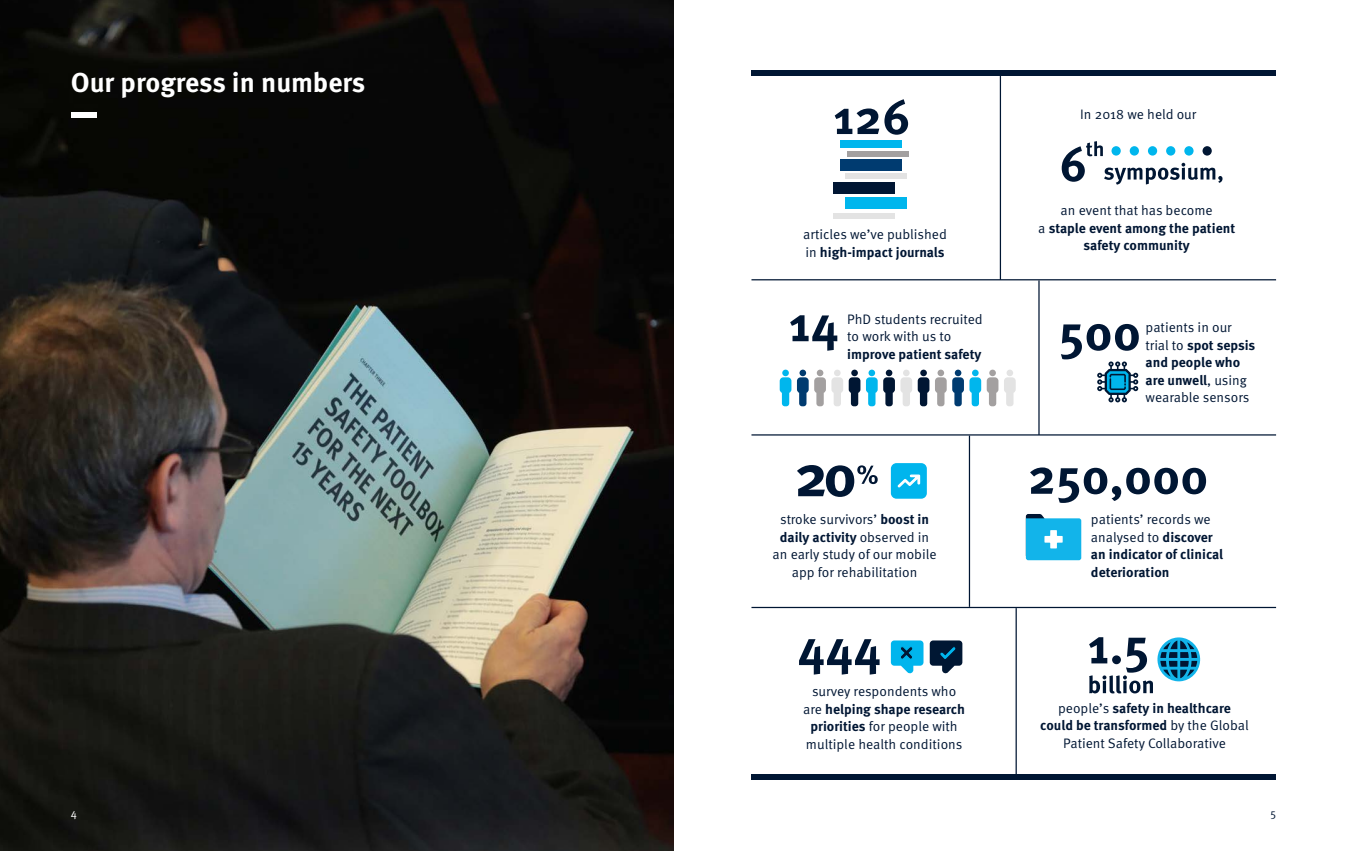
<style>
.page{position:relative;width:1347px;height:851px;background:#fff}
.page>*{position:absolute;margin:0;border:0;box-sizing:border-box;transform-origin:0 0}
.t1{font:700 27.5px "Meta Pro";color:#fff}
.t2{font:13.75px/17.5px "Meta Pro Norm";color:#001633;text-align:center}
.t3{font:700 13.75px/17.5px "Meta Pro";color:#001633}
.t4{font:11.25px "Meta Pro Norm";color:#fff}
.t5{font:11.25px "Meta Pro Norm";color:#001633}
.s1{font-family:"Meta Pro Norm";font-weight:400}
.s2{font-family:"Meta Pro";font-weight:700}
</style>
<div class="page">
<img style="left:0;top:0;width:673px;height:850px">
<div style="left:71px;top:112px;width:25px;height:5px;background:#fff"></div>
<hr style="left:751px;top:279px;width:525px;height:1px;background:#001633">
<hr style="left:751px;top:434px;width:525px;height:1px;background:#001633">
<hr style="left:751px;top:606px;width:525px;height:2px;background:#001633">
<hr style="left:999px;top:70px;width:2px;height:210px;background:#001633">
<hr style="left:1015px;top:608px;width:1px;height:169px;background:#001633">
<hr style="left:968px;top:435px;width:2px;height:171px;background:#001633">
<hr style="left:1038px;top:280px;width:1px;height:155px;background:#001633">
<div style="left:751px;top:70px;width:525px;height:6px;background:#001633"></div>
<div style="left:751px;top:774px;width:525px;height:6px;background:#001633"></div>
<svg style="left:834px;top:99px;width:74px;height:36px"></svg>
<svg style="left:1030px;top:467px;width:176px;height:36px"></svg>
<div style="left:845px;top:197px;width:61px;height:11px;background:#00b6ed"></div>
<div style="left:840px;top:140px;width:61px;height:8px;background:#00b6ed"></div>
<div style="left:833px;top:182px;width:62px;height:11px;background:#001633"></div>
<div style="left:845px;top:174px;width:62px;height:5px;background:#e3e3e3"></div>
<div style="left:847px;top:151px;width:61px;height:5px;background:#a3a0a0"></div>
<div style="left:833px;top:213px;width:62px;height:5px;background:#e3e3e3"></div>
<div style="left:840px;top:159px;width:62px;height:12px;background:#003b70"></div>
<svg style="left:790px;top:315px;width:47px;height:35px"></svg>
<svg style="left:797px;top:465px;width:80px;height:32px"></svg>
<div style="left:891px;top:463px;width:35px;height:35px;background:#00b5ed;border-radius:6px"></div>
<svg style="left:897px;top:474px;width:23px;height:14px"></svg>
<svg style="left:799px;top:639px;width:80px;height:35px"></svg>
<div style="left:782px;top:369px;width:7px;height:7px;background:#00b6ed;border-radius:50%"></div>
<svg style="left:779px;top:377px;width:12px;height:29px"></svg>
<div style="left:920px;top:369px;width:7px;height:7px;background:#001633;border-radius:50%"></div>
<div style="left:799px;top:369px;width:7px;height:7px;background:#003b70;border-radius:50%"></div>
<svg style="left:797px;top:377px;width:11px;height:29px"></svg>
<div style="left:937px;top:369px;width:7px;height:7px;background:#a3a0a0;border-radius:50%"></div>
<svg style="left:935px;top:377px;width:11px;height:29px"></svg>
<div style="left:816px;top:369px;width:7px;height:7px;background:#a3a0a0;border-radius:50%"></div>
<svg style="left:954px;top:369px;width:7px;height:7px"></svg>
<div style="left:834px;top:369px;width:6px;height:7px;background:#e3e3e3;border-radius:50%"></div>
<div style="left:972px;top:369px;width:6px;height:7px;background:#00b6ed;border-radius:50%"></div>
<div style="left:851px;top:369px;width:7px;height:7px;background:#001633;border-radius:50%"></div>
<svg style="left:814px;top:377px;width:46px;height:29px"></svg>
<div style="left:989px;top:369px;width:7px;height:7px;background:#a3a0a0;border-radius:50%"></div>
<svg style="left:952px;top:377px;width:46px;height:29px"></svg>
<div style="left:868px;top:369px;width:7px;height:7px;background:#00b6ed;border-radius:50%"></div>
<svg style="left:866px;top:377px;width:11px;height:29px"></svg>
<div style="left:1006px;top:369px;width:7px;height:7px;background:#e3e3e3;border-radius:50%"></div>
<svg style="left:1004px;top:377px;width:11px;height:29px"></svg>
<svg style="left:885px;top:369px;width:7px;height:7px"></svg>
<div style="left:903px;top:369px;width:6px;height:7px;background:#e3e3e3;border-radius:50%"></div>
<svg style="left:883px;top:377px;width:46px;height:29px"></svg>
<svg style="left:929px;top:640px;width:33px;height:34px"></svg>
<svg style="left:891px;top:640px;width:32px;height:34px"></svg>
<svg style="left:1089px;top:637px;width:112px;height:56px"></svg>
<svg style="left:1061px;top:324px;width:77px;height:78px"></svg>
<svg style="left:1061px;top:141px;width:161px;height:43px"></svg>
<svg style="left:1025px;top:514px;width:56px;height:46px;background:#36bbe7"></svg>
<h1 class="t1" style="left:71px;top:61px;width:296px">Our progress in numbers</h1>
<p class="t2" style="left:803px;top:225px;width:145px">articles we’ve published</p>
<p class="t3" style="left:805px;top:242px;width:141px"><span class="s1">in</span> high-impact journals</p>
<p class="t2" style="left:847px;top:309px;width:137px;text-align:left">PhD students recruited to work with us to</p>
<p class="t3" style="left:847px;top:344px;width:136px">improve patient safety</p>
<p class="t2" style="left:780px;top:510px;width:150px">stroke survivors’ <span class="s2">boost in</span></p>
<p class="t3" style="left:780px;top:527px;width:151px">daily activity <span class="s1">observed in</span></p>
<p class="t2" style="left:772px;top:545px;width:165px">an early study of our mobile app for rehabilitation</p>
<p class="t2" style="left:812px;top:681px;width:146px">survey respondents who</p>
<p class="t3" style="left:803px;top:699px;width:164px"><span class="s1">are</span> helping shape research</p>
<p class="t2" style="left:806px;top:716px;width:158px"><span class="s2">priorities</span> for people with multiple health conditions</p>
<p class="t2" style="left:1080px;top:105px;width:118px">In 2018 we held our</p>
<p class="t2" style="left:1060px;top:200px;width:154px">an event that has become</p>
<p class="t3" style="left:1038px;top:218px;width:198px;text-align:center"><span class="s1">a</span> staple event among the patient safety community</p>
<p class="t2" style="left:1145px;top:318px;width:88px">patients in our</p>
<p class="t3" style="left:1145px;top:335px;width:111px"><span class="s1">trial to</span> spot sepsis and people who are unwell<span class="s1">, using</span></p>
<p class="t2" style="left:1145px;top:388px;width:105px">wearable sensors</p>
<p class="t2" style="left:1091px;top:510px;width:123px;text-align:left">patients’ records we analysed to <span class="s2">discover</span></p>
<p class="t3" style="left:1091px;top:545px;width:134px">an indicator of clinical deterioration</p>
<p class="t3" style="left:1040px;top:698px;width:210px;text-align:center"><span class="s1">people’s</span> safety in healthcare could be transformed <span class="s1">by the Global</span></p>
<p class="t2" style="left:1063px;top:733px;width:164px">Patient Safety Collaborative</p>
<p class="t4" style="left:71px;top:804px;width:8px">4</p>
<p class="t5" style="left:1270px;top:804px;width:7px">5</p>
</div>
